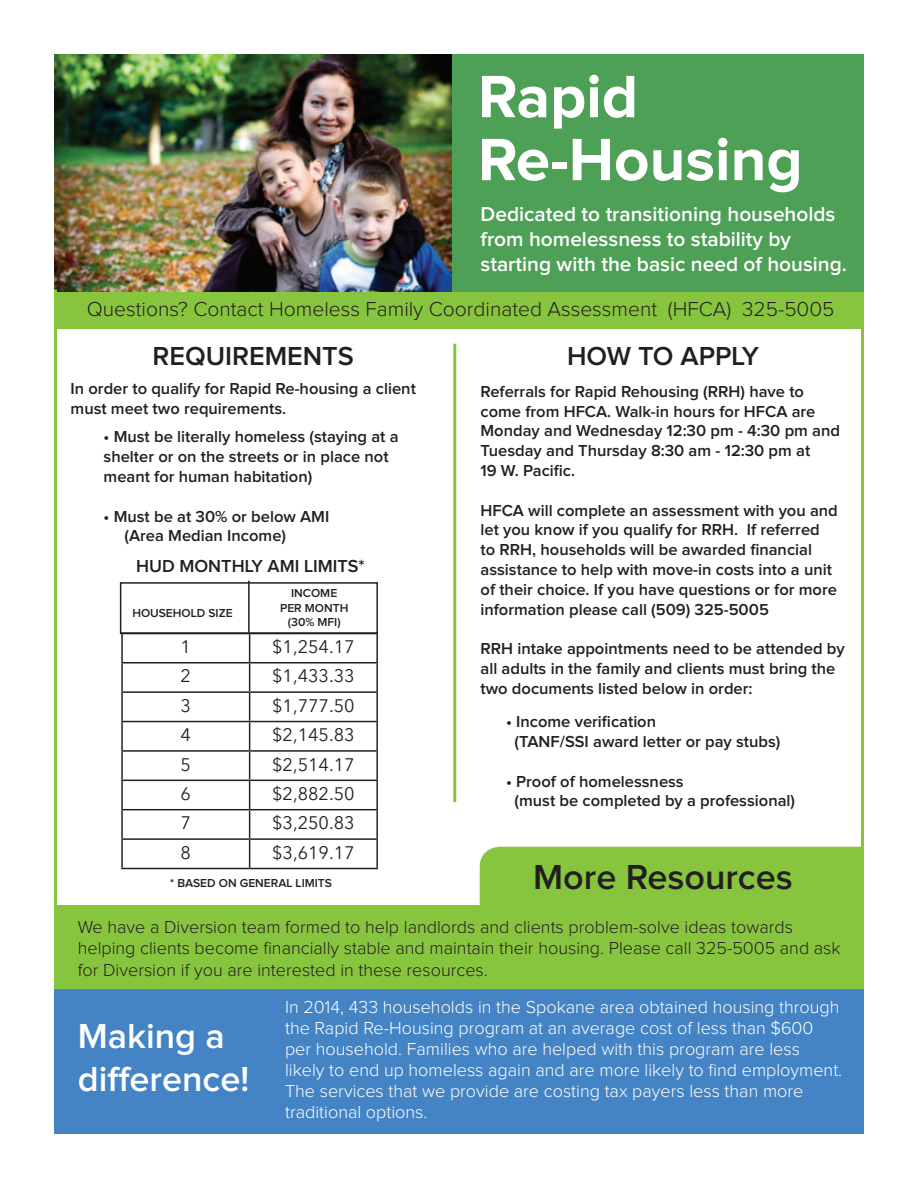
<style>
.page{position:relative;width:918px;height:1188px;background:#fff}
.page>*{position:absolute;margin:0;border:0;box-sizing:border-box;transform-origin:0 0}
.t1{font:700 61.95px/63px "Proxima Nova";color:#fff}
.t2{font:600 36px/43.2px "Proxima Nova";color:#fff}
.t3{font:600 36px "Proxima Nova";color:#231f20}
.t4{font:600 27px "Proxima Nova";color:#231f20}
.t5{font:300 21px "Proxima Nova";color:#231f20}
.t6{font:600 20.85px/25px "Proxima Nova";color:#fff}
.t7{font:300 18px/21px "Proxima Nova";color:#fff}
.t8{font:300 18px/21.6px "Proxima Nova";color:#231f20}
.t9{font:18px "Avenir Next LT Pro";color:#231f20}
.t10{font:600 18px "Proxima Nova";color:#231f20}
.t11{font:600 16.5px/19.8px "Proxima Nova";color:#231f20}
.t12{font:600 12px/14.4px "Proxima Nova";color:#231f20;text-align:center}
</style>
<div class="page">
<div style="left:54px;top:905px;width:810px;height:145px;background:#88c53f"></div>
<div style="left:54px;top:54px;width:810px;height:239px;background:#4ea056"></div>
<img style="left:54px;top:54px;width:398px;height:239px">
<div style="left:54px;top:989px;width:810px;height:145px;background:#4484c5"></div>
<hr style="left:453px;top:344px;width:3px;height:458px;background:#88c53f">
<hr style="left:54px;top:289px;width:3px;height:642px;background:#88c53f">
<hr style="left:861px;top:312px;width:3px;height:641px;background:#88c53f">
<div style="left:480px;top:847px;width:381px;height:58px;background:#88c53f"></div>
<div style="left:120px;top:582px;width:258px;height:52px;border:2px solid #231f20"></div>
<hr style="left:248px;top:581px;width:2px;height:52px;background:#231f20">
<div style="left:54px;top:293px;width:810px;height:36px;background:#88c53f"></div>
<hr style="left:121px;top:633px;width:129px;height:1px;background:#231f20">
<hr style="left:121px;top:634px;width:2px;height:28px;background:#231f20">
<hr style="left:250px;top:633px;width:128px;height:1px;background:#231f20">
<hr style="left:376px;top:634px;width:2px;height:28px;background:#231f20">
<hr style="left:121px;top:662px;width:129px;height:2px;background:#231f20">
<hr style="left:121px;top:664px;width:2px;height:27px;background:#231f20">
<hr style="left:250px;top:662px;width:128px;height:2px;background:#231f20">
<hr style="left:376px;top:664px;width:2px;height:27px;background:#231f20">
<hr style="left:121px;top:691px;width:129px;height:2px;background:#231f20">
<hr style="left:121px;top:693px;width:2px;height:28px;background:#231f20">
<hr style="left:250px;top:691px;width:128px;height:2px;background:#231f20">
<hr style="left:376px;top:693px;width:2px;height:28px;background:#231f20">
<hr style="left:121px;top:721px;width:129px;height:1px;background:#231f20">
<hr style="left:121px;top:722px;width:2px;height:28px;background:#231f20">
<hr style="left:250px;top:721px;width:128px;height:1px;background:#231f20">
<hr style="left:376px;top:722px;width:2px;height:28px;background:#231f20">
<hr style="left:121px;top:750px;width:129px;height:2px;background:#231f20">
<hr style="left:121px;top:752px;width:2px;height:28px;background:#231f20">
<hr style="left:250px;top:750px;width:128px;height:2px;background:#231f20">
<hr style="left:376px;top:752px;width:2px;height:28px;background:#231f20">
<hr style="left:121px;top:780px;width:129px;height:1px;background:#231f20">
<hr style="left:121px;top:781px;width:2px;height:28px;background:#231f20">
<hr style="left:250px;top:780px;width:128px;height:1px;background:#231f20">
<hr style="left:376px;top:781px;width:2px;height:28px;background:#231f20">
<hr style="left:121px;top:809px;width:129px;height:1px;background:#231f20">
<hr style="left:121px;top:810px;width:2px;height:28px;background:#231f20">
<hr style="left:250px;top:809px;width:128px;height:1px;background:#231f20">
<hr style="left:376px;top:810px;width:2px;height:28px;background:#231f20">
<hr style="left:121px;top:838px;width:129px;height:2px;background:#231f20">
<hr style="left:121px;top:840px;width:2px;height:28px;background:#231f20">
<hr style="left:250px;top:838px;width:128px;height:2px;background:#231f20">
<svg style="left:249px;top:634px;width:1px;height:234px"></svg>
<hr style="left:376px;top:840px;width:2px;height:28px;background:#231f20">
<hr style="left:121px;top:868px;width:129px;height:1px;background:#231f20">
<hr style="left:250px;top:868px;width:128px;height:1px;background:#231f20">
<h1 class="t1" style="left:478px;top:68px;width:326px">Rapid<br>Re-Housing</h1>
<p class="t6" style="left:481px;top:202px;width:368px">Dedicated to transitioning households from homelessness to stability by starting with the basic need of housing.</p>
<p class="t5" style="left:87px;top:300px;width:749px">Questions? Contact Homeless Family Coordinated Assessment (HFCA) 325-5005</p>
<h3 class="t4" style="left:152px;top:344px;width:203px">REQUIREMENTS</h3>
<p class="t11" style="left:71px;top:379px;width:347px">In order to qualify for Rapid Re-housing a client must meet two requirements.</p>
<p class="t11" style="left:104px;top:428px;width:297px">• Must be literally homeless (staying at a shelter or on the streets or in place not meant for human habitation)</p>
<p class="t11" style="left:125px;top:507px;width:206px;text-indent:-21px">• Must be at 30% or below AMI (Area Median Income)</p>
<p class="t10" style="left:136px;top:557px;width:230px">HUD MONTHLY AMI LIMITS*</p>
<p class="t12" style="left:132px;top:607px;width:102px">HOUSEHOLD SIZE</p>
<p class="t12" style="left:280px;top:587px;width:70px">INCOME<br>PER MONTH (30% MFI)</p>
<p class="t9" style="left:181px;top:636px;width:12px">1</p>
<p class="t9" style="left:272px;top:636px;width:84px">$1,254.17</p>
<p class="t9" style="left:181px;top:665px;width:12px">2</p>
<p class="t9" style="left:272px;top:665px;width:84px">$1,433.33</p>
<p class="t9" style="left:181px;top:695px;width:12px">3</p>
<p class="t9" style="left:272px;top:695px;width:84px">$1,777.50</p>
<p class="t9" style="left:181px;top:724px;width:12px">4</p>
<p class="t9" style="left:272px;top:724px;width:84px">$2,145.83</p>
<p class="t9" style="left:181px;top:754px;width:12px">5</p>
<p class="t9" style="left:272px;top:754px;width:84px">$2,514.17</p>
<p class="t9" style="left:181px;top:783px;width:12px">6</p>
<p class="t9" style="left:272px;top:783px;width:84px">$2,882.50</p>
<p class="t9" style="left:181px;top:812px;width:12px">7</p>
<p class="t9" style="left:272px;top:812px;width:84px">$3,250.83</p>
<p class="t9" style="left:181px;top:842px;width:12px">8</p>
<p class="t9" style="left:272px;top:842px;width:84px">$3,619.17</p>
<p class="t12" style="left:170px;top:877px;width:163px">* BASED ON GENERAL LIMITS</p>
<h3 class="t4" style="left:567px;top:344px;width:194px">HOW TO APPLY</h3>
<p class="t11" style="left:481px;top:382px;width:361px">Referrals for Rapid Rehousing (RRH) have to come from HFCA. Walk-in hours for HFCA are Monday and Wednesday 12:30 pm - 4:30 pm and Tuesday and Thursday 8:30 am - 12:30 pm at<br>19 W. Pacific.</p>
<p class="t11" style="left:481px;top:501px;width:359px">HFCA will complete an assessment with you and let you know if you qualify for RRH. If referred to RRH, households will be awarded financial assistance to help with move-in costs into a unit of their choice. If you have questions or for more information please call (509) 325-5005</p>
<p class="t11" style="left:481px;top:640px;width:366px">RRH intake appointments need to be attended by all adults in the family and clients must bring the two documents listed below in order:</p>
<p class="t11" style="left:515px;top:713px;width:267px;text-indent:-9px">• Income verification<br>(TANF/SSI award letter or pay stubs)</p>
<p class="t11" style="left:515px;top:772px;width:282px;text-indent:-9px">• Proof of homelessness<br>(must be completed by a professional)</p>
<h2 class="t3" style="left:533px;top:861px;width:261px">More Resources</h2>
<p class="t8" style="left:78px;top:917px;width:764px">We have a Diversion team formed to help landlords and clients problem-solve ideas towards helping clients become financially stable and maintain their housing. Please call 325-5005 and ask for Diversion if you are interested in these resources.</p>
<h2 class="t2" style="left:78px;top:1016px;width:173px">Making a difference!</h2>
<p class="t7" style="left:285px;top:997px;width:559px">In 2014, 433 households in the Spokane area obtained housing through the Rapid Re-Housing program at an average cost of less than $600 per household. Families who are helped with this program are less likely to end up homeless again and are more likely to find employment.<br>The services that we provide are costing tax payers less than more traditional options.</p>
</div>
